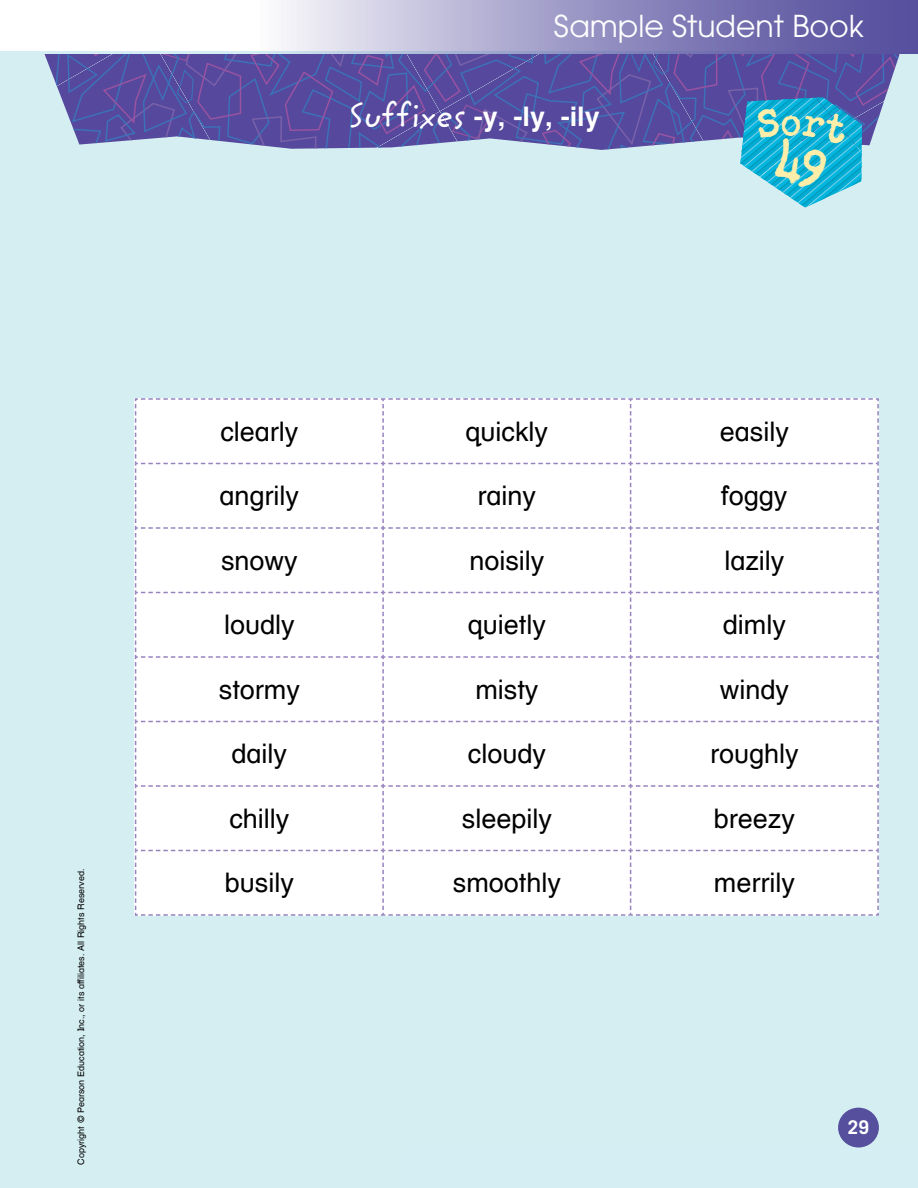
<style>
.page{position:relative;width:918px;height:1188px;background:#fff}
.page>*{position:absolute;margin:0;border:0;box-sizing:border-box;transform-origin:0 0}
.t1{font:30px "ITC Avant Garde W1 G";color:#fff}
.t2{font:27px "Helvetica Textbook Com";color:#000}
.t3{font:700 27px "Helvetica Textbook Com";color:#fff}
.t4{font:700 18.9px "Trade Gothic LT Pro";color:#fff}
.t5{font:9px "Helvetica Textbook Com";color:#000}
.s1{font-family:"ITC Zemke Hand Com";font-weight:400;font-size:34.5px}
</style>
<div class="page">
<div style="left:4px;top:54px;width:914px;height:1134px;background:#d5eef2"></div>
<div style="left:134px;top:398px;width:745px;height:518px;background:#fff"></div>
<svg style="left:44px;top:54px;width:856px;height:96px;background:#625ca7"></svg>
<div style="left:838px;top:1108px;width:41px;height:40px;background:#564f9e;border-radius:50%"></div>
<div style="left:259px;top:0;width:659px;height:54px;background:linear-gradient(to right,#f2f2f8,#484196)"></div>
<svg style="left:740px;top:97px;width:122px;height:111px"></svg>
<p class="t5" style="left:75px;top:1165px;width:297px;rotate:-90deg">Copyright © Pearson Education, Inc., or its affiliates. All Rights Reserved.</p>
<p class="t1" style="left:554px;top:7px;width:312px">Sample Student Book</p>
<p class="t3" style="left:349px;top:100px;width:252px"><span class="s1">Suffixes</span> -y, -ly, -ily</p>
<p class="t2" style="left:220px;top:414px;width:80px">clearly</p>
<p class="t2" style="left:466px;top:414px;width:84px">quickly</p>
<p class="t2" style="left:720px;top:414px;width:71px">easily</p>
<p class="t2" style="left:220px;top:479px;width:81px">angrily</p>
<p class="t2" style="left:478px;top:479px;width:60px">rainy</p>
<p class="t2" style="left:721px;top:479px;width:68px">foggy</p>
<p class="t2" style="left:221px;top:543px;width:78px">snowy</p>
<p class="t2" style="left:469px;top:543px;width:77px">noisily</p>
<p class="t2" style="left:724px;top:543px;width:61px">lazily</p>
<p class="t2" style="left:224px;top:608px;width:72px">loudly</p>
<p class="t2" style="left:468px;top:608px;width:80px">quietly</p>
<p class="t2" style="left:723px;top:608px;width:64px">dimly</p>
<p class="t2" style="left:219px;top:672px;width:82px">stormy</p>
<p class="t2" style="left:475px;top:672px;width:64px">misty</p>
<p class="t2" style="left:720px;top:672px;width:71px">windy</p>
<p class="t2" style="left:232px;top:737px;width:57px">daily</p>
<p class="t2" style="left:468px;top:737px;width:80px">cloudy</p>
<p class="t2" style="left:710px;top:737px;width:90px">roughly</p>
<p class="t2" style="left:229px;top:801px;width:61px">chilly</p>
<p class="t2" style="left:462px;top:801px;width:92px">sleepily</p>
<p class="t2" style="left:714px;top:801px;width:83px">breezy</p>
<p class="t2" style="left:225px;top:866px;width:71px">busily</p>
<p class="t2" style="left:453px;top:866px;width:110px">smoothly</p>
<p class="t2" style="left:714px;top:866px;width:82px">merrily</p>
<p class="t4" style="left:848px;top:1116px;width:23px">29</p>
</div>
